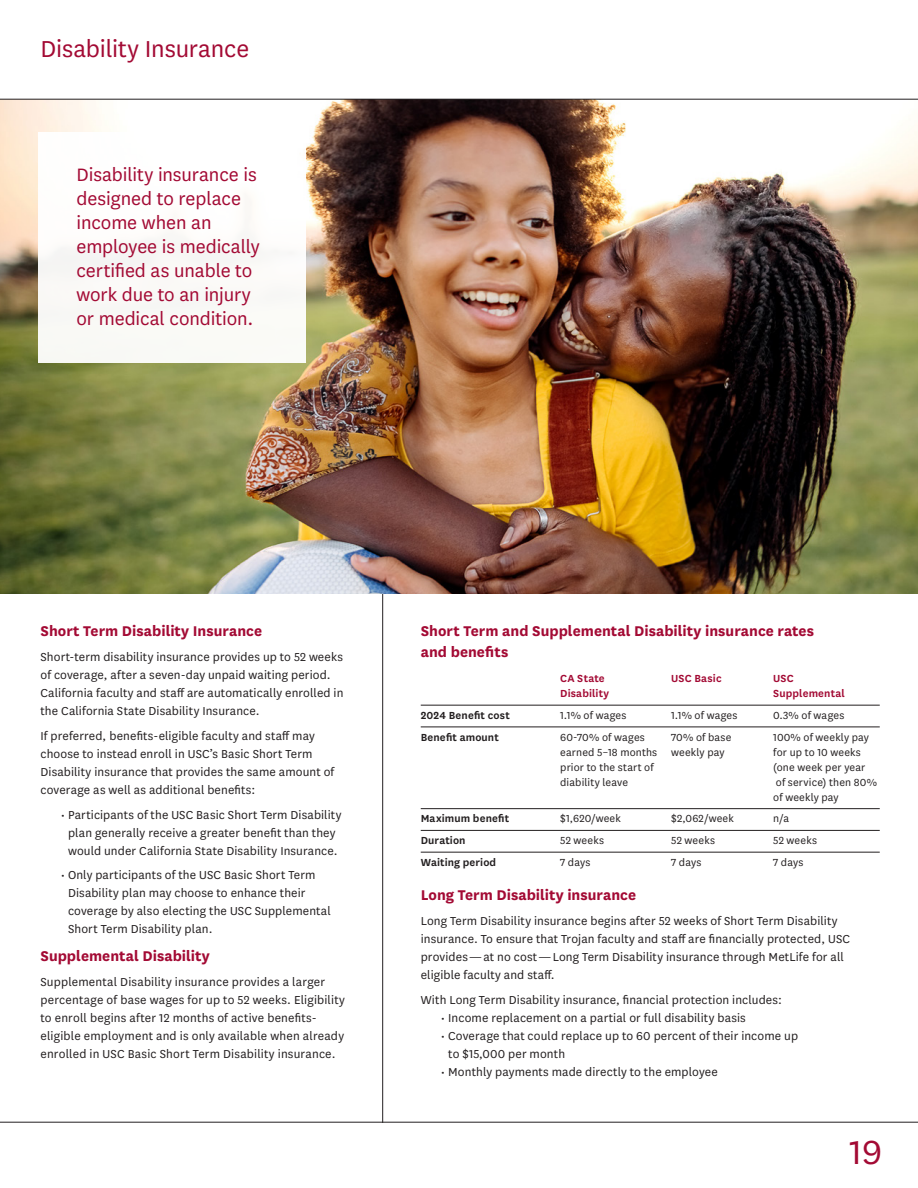
<style>
.page{position:relative;width:918px;height:1188px;background:#fff}
.page>*{position:absolute;margin:0;border:0;box-sizing:border-box;transform-origin:0 0}
.t1{font:39px "National";color:#a30a34}
.t2{font:27px "National";letter-spacing:-.005em;color:#a30a34}
.t3{font:21px/24px "National";letter-spacing:-.005em;color:#a30a34}
.t4{font:700 16.5px/21px "National";color:#a30a34}
.t5{font:13.5px/18px "National";letter-spacing:.01em;color:#231f20}
.t6{font:12px/15px "National";letter-spacing:.015em;color:#231f20}
.t7{font:600 12px "National";letter-spacing:.01em;color:#231f20}
.t8{font:600 12px "National";letter-spacing:.01em;color:#a30a34}
</style>
<div class="page">
<img style="left:0;top:100px;width:918px;height:494px">
<hr style="left:382px;top:594px;width:1px;height:529px;background:#231f20">
<div style="left:38px;top:132px;width:268px;height:231px;background:#fbfbf8"></div>
<hr style="left:0;top:1122px;width:918px;height:1px;background:#231f20">
<hr style="left:421px;top:705px;width:459px;height:1px;background:#231f20">
<hr style="left:421px;top:727px;width:459px;height:1px;background:#231f20">
<hr style="left:421px;top:808px;width:459px;height:1px;background:#231f20">
<hr style="left:421px;top:830px;width:459px;height:1px;background:#231f20">
<hr style="left:421px;top:852px;width:459px;height:1px;background:#231f20">
<hr style="left:0;top:99px;width:918px;height:1px;background:#231f20">
<p class="t2" style="left:40px;top:32px;width:210px">Disability Insurance</p>
<p class="t3" style="left:76px;top:161px;width:185px">Disability insurance is designed to replace income when an employee is medically certified as unable to work due to an injury or medical condition.</p>
<p class="t4" style="left:40px;top:620px;width:223px">Short Term Disability Insurance</p>
<p class="t5" style="left:40px;top:647px;width:305px">Short-term disability insurance provides up to 52 weeks of coverage, after a seven-day unpaid waiting period.<br>California faculty and staff are automatically enrolled in the California State Disability Insurance.</p>
<p class="t5" style="left:40px;top:726px;width:295px">If preferred, benefits-eligible faculty and staff may choose to instead enroll in USC’s Basic Short Term Disability insurance that provides the same amount of coverage as well as additional benefits:</p>
<p class="t5" style="left:61px;top:805px;width:282px;text-align:center">• Participants of the USC Basic Short Term Disability plan generally receive a greater benefit than they would under California State Disability Insurance.</p>
<p class="t5" style="left:68px;top:866px;width:264px;text-indent:-7px">• Only participants of the USC Basic Short Term Disability plan may choose to enhance their coverage by also electing the USC Supplemental Short Term Disability plan.</p>
<p class="t4" style="left:40px;top:944px;width:171px">Supplemental Disability</p>
<p class="t5" style="left:40px;top:972px;width:306px">Supplemental Disability insurance provides a larger percentage of base wages for up to 52 weeks. Eligibility to enroll begins after 12 months of active benefits&shy;eligible employment and is only available when already enrolled in USC Basic Short Term Disability insurance.</p>
<p class="t4" style="left:421px;top:620px;width:395px">Short Term and Supplemental Disability insurance rates and benefits</p>
<p class="t8" style="left:560px;top:670px;width:46px">CA State</p>
<p class="t8" style="left:671px;top:670px;width:52px">USC Basic</p>
<p class="t8" style="left:773px;top:670px;width:22px">USC</p>
<p class="t8" style="left:560px;top:685px;width:50px">Disability</p>
<p class="t8" style="left:773px;top:685px;width:73px">Supplemental</p>
<p class="t7" style="left:421px;top:707px;width:91px">2024 Benefit cost</p>
<p class="t6" style="left:560px;top:707px;width:68px">1.1% of wages</p>
<p class="t6" style="left:671px;top:707px;width:68px">1.1% of wages</p>
<p class="t6" style="left:773px;top:707px;width:73px">0.3% of wages</p>
<p class="t7" style="left:421px;top:729px;width:80px">Benefit amount</p>
<p class="t6" style="left:560px;top:729px;width:86px">60-70% of wages</p>
<p class="t6" style="left:671px;top:729px;width:62px">70% of base</p>
<p class="t6" style="left:773px;top:729px;width:97px">100% of weekly pay</p>
<p class="t6" style="left:560px;top:744px;width:166px">earned 5–18 months weekly pay</p>
<p class="t6" style="left:773px;top:744px;width:89px">for up to 10 weeks</p>
<p class="t6" style="left:560px;top:759px;width:95px">prior to the start of</p>
<p class="t6" style="left:773px;top:759px;width:94px">(one week per year</p>
<p class="t6" style="left:560px;top:774px;width:69px">diability leave</p>
<p class="t6" style="left:773px;top:774px;width:105px">of service) then 80% of weekly pay</p>
<p class="t7" style="left:421px;top:810px;width:90px">Maximum benefit</p>
<p class="t6" style="left:560px;top:811px;width:62px">$1,620/week</p>
<p class="t6" style="left:671px;top:811px;width:64px">$2,062/week</p>
<p class="t6" style="left:773px;top:811px;width:17px">n/a</p>
<p class="t7" style="left:421px;top:832px;width:46px">Duration</p>
<p class="t6" style="left:560px;top:832px;width:45px">52 weeks</p>
<p class="t6" style="left:671px;top:832px;width:45px">52 weeks</p>
<p class="t6" style="left:773px;top:832px;width:45px">52 weeks</p>
<p class="t7" style="left:421px;top:854px;width:77px">Waiting period</p>
<p class="t6" style="left:560px;top:854px;width:32px">7 days</p>
<p class="t6" style="left:671px;top:854px;width:32px">7 days</p>
<p class="t6" style="left:773px;top:854px;width:32px">7 days</p>
<p class="t4" style="left:421px;top:884px;width:217px">Long Term Disability insurance</p>
<p class="t5" style="left:421px;top:911px;width:431px">Long Term Disability insurance begins after 52 weeks of Short Term Disability insurance. To ensure that Trojan faculty and staff are financially protected, USC provides—at no cost—Long Term Disability insurance through MetLife for all eligible faculty and staff.</p>
<p class="t5" style="left:421px;top:990px;width:363px">With Long Term Disability insurance, financial protection includes:</p>
<p class="t5" style="left:441px;top:1008px;width:306px">• Income replacement on a partial or full disability basis</p>
<p class="t5" style="left:448px;top:1026px;width:351px;text-indent:-7px">• Coverage that could replace up to 60 percent of their income up to $15,000 per month</p>
<p class="t5" style="left:441px;top:1062px;width:278px">• Monthly payments made directly to the employee</p>
<p class="t1" style="left:850px;top:1127px;width:34px">19</p>
</div>
